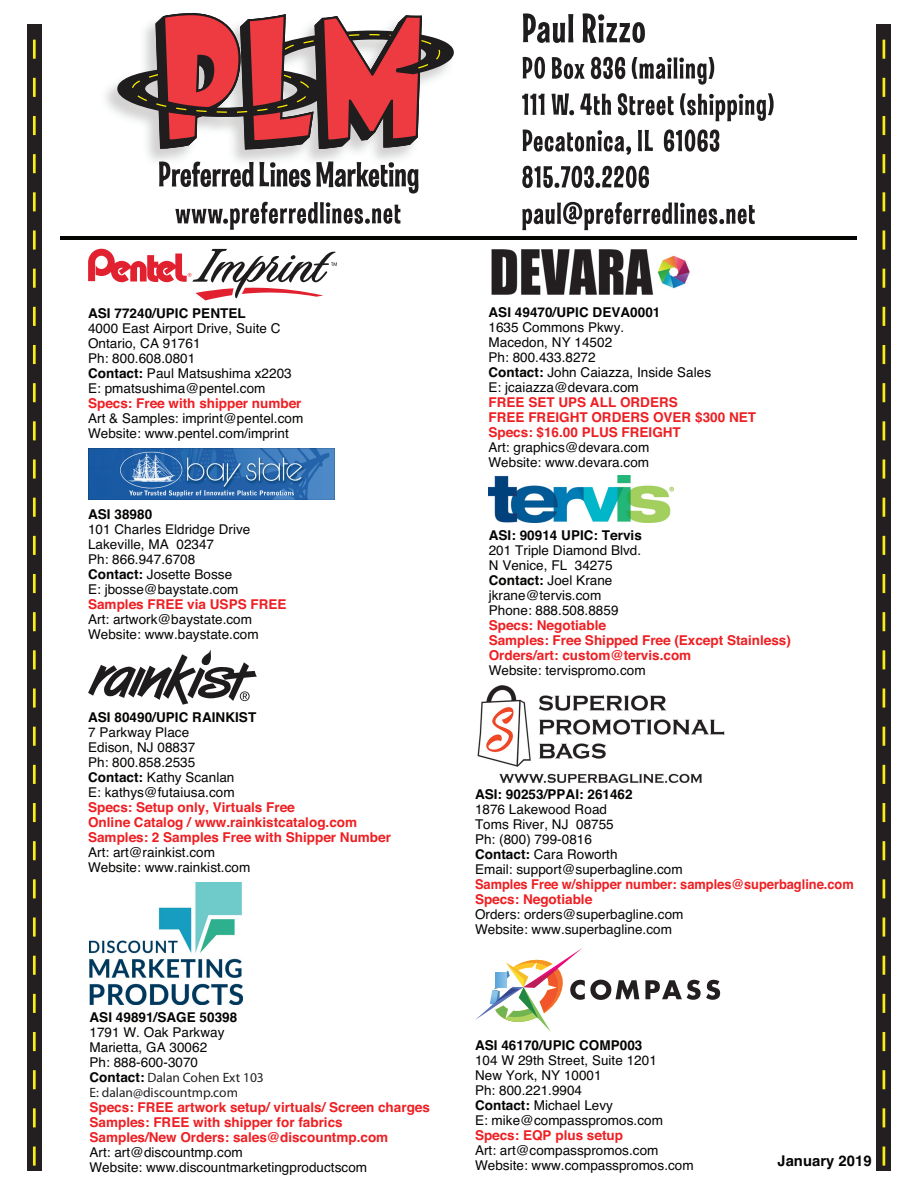
<style>
.page{position:relative;width:918px;height:1188px;background:#fff}
.page>*{position:absolute;margin:0;border:0;box-sizing:border-box;transform-origin:0 0}
.t1{font:700 14.7px "Helvetica";letter-spacing:.005em;color:#040503}
.t2{font:13.5px/15px "Helvetica";color:#040503}
.t3{font:700 13.5px/15px "Helvetica";color:#ee1f23}
.t4{font:700 13.5px "Helvetica";color:#040503}
.t5{font:700 13.5px/15px "Helvetica";color:#ee1f23;scale:.95 1}
.t6{font:13.5px/15px "Myriad Pro";color:#231f20}
.s1{font-weight:700}
.s2{font-family:"Helvetica";font-weight:700;color:#040503}
</style>
<div class="page">
<img style="left:477px;top:685px;width:248px;height:99px">
<img style="left:90px;top:882px;width:153px;height:122px">
<hr style="left:61px;top:237px;width:796px;height:3px;background:#040503">
<div style="left:27px;top:24px;width:14px;height:1146px;background:#231f20"></div>
<hr style="left:33px;top:1146px;width:3px;height:19px;background:#f9ee14">
<hr style="left:33px;top:1108px;width:3px;height:19px;background:#f9ee14">
<hr style="left:33px;top:1070px;width:3px;height:19px;background:#f9ee14">
<hr style="left:33px;top:1032px;width:3px;height:19px;background:#f9ee14">
<hr style="left:33px;top:994px;width:3px;height:19px;background:#f9ee14">
<hr style="left:33px;top:955px;width:3px;height:20px;background:#f9ee14">
<hr style="left:33px;top:917px;width:3px;height:19px;background:#f9ee14">
<hr style="left:33px;top:879px;width:3px;height:19px;background:#f9ee14">
<hr style="left:33px;top:841px;width:3px;height:19px;background:#f9ee14">
<hr style="left:33px;top:803px;width:3px;height:19px;background:#f9ee14">
<hr style="left:33px;top:765px;width:3px;height:19px;background:#f9ee14">
<hr style="left:33px;top:726px;width:3px;height:20px;background:#f9ee14">
<hr style="left:33px;top:688px;width:3px;height:19px;background:#f9ee14">
<hr style="left:33px;top:650px;width:3px;height:19px;background:#f9ee14">
<hr style="left:33px;top:612px;width:3px;height:19px;background:#f9ee14">
<hr style="left:33px;top:574px;width:3px;height:19px;background:#f9ee14">
<hr style="left:33px;top:536px;width:3px;height:19px;background:#f9ee14">
<hr style="left:33px;top:498px;width:3px;height:19px;background:#f9ee14">
<hr style="left:33px;top:459px;width:3px;height:19px;background:#f9ee14">
<hr style="left:33px;top:421px;width:3px;height:19px;background:#f9ee14">
<hr style="left:33px;top:383px;width:3px;height:19px;background:#f9ee14">
<hr style="left:33px;top:345px;width:3px;height:19px;background:#f9ee14">
<hr style="left:33px;top:307px;width:3px;height:19px;background:#f9ee14">
<hr style="left:33px;top:269px;width:3px;height:19px;background:#f9ee14">
<hr style="left:33px;top:230px;width:3px;height:19px;background:#f9ee14">
<hr style="left:33px;top:192px;width:3px;height:19px;background:#f9ee14">
<hr style="left:33px;top:154px;width:3px;height:19px;background:#f9ee14">
<hr style="left:33px;top:116px;width:3px;height:19px;background:#f9ee14">
<hr style="left:33px;top:78px;width:3px;height:19px;background:#f9ee14">
<hr style="left:33px;top:40px;width:3px;height:19px;background:#f9ee14">
<div style="left:877px;top:24px;width:14px;height:1146px;background:#231f20"></div>
<svg style="left:883px;top:1146px;width:2px;height:19px"></svg>
<svg style="left:883px;top:1108px;width:2px;height:19px"></svg>
<svg style="left:883px;top:1070px;width:2px;height:19px"></svg>
<svg style="left:883px;top:1032px;width:2px;height:19px"></svg>
<svg style="left:883px;top:994px;width:2px;height:19px"></svg>
<hr style="left:883px;top:955px;width:2px;height:20px;background:#f9ee14">
<svg style="left:883px;top:917px;width:2px;height:19px"></svg>
<svg style="left:883px;top:879px;width:2px;height:19px"></svg>
<svg style="left:883px;top:841px;width:2px;height:19px"></svg>
<svg style="left:883px;top:803px;width:2px;height:19px"></svg>
<svg style="left:883px;top:765px;width:2px;height:19px"></svg>
<hr style="left:883px;top:726px;width:2px;height:20px;background:#f9ee14">
<svg style="left:883px;top:688px;width:2px;height:19px"></svg>
<svg style="left:883px;top:650px;width:2px;height:19px"></svg>
<svg style="left:883px;top:612px;width:2px;height:19px"></svg>
<svg style="left:883px;top:574px;width:2px;height:19px"></svg>
<svg style="left:883px;top:536px;width:2px;height:19px"></svg>
<svg style="left:883px;top:498px;width:2px;height:19px"></svg>
<svg style="left:883px;top:459px;width:2px;height:19px"></svg>
<svg style="left:883px;top:421px;width:2px;height:19px"></svg>
<svg style="left:883px;top:383px;width:2px;height:19px"></svg>
<svg style="left:883px;top:345px;width:2px;height:19px"></svg>
<svg style="left:883px;top:307px;width:2px;height:19px"></svg>
<svg style="left:883px;top:269px;width:2px;height:19px"></svg>
<svg style="left:883px;top:230px;width:2px;height:19px"></svg>
<svg style="left:883px;top:192px;width:2px;height:19px"></svg>
<svg style="left:883px;top:154px;width:2px;height:19px"></svg>
<svg style="left:883px;top:116px;width:2px;height:19px"></svg>
<svg style="left:883px;top:78px;width:2px;height:19px"></svg>
<svg style="left:883px;top:40px;width:2px;height:19px"></svg>
<svg style="left:88px;top:249px;width:249px;height:51px"></svg>
<svg style="left:88px;top:649px;width:169px;height:55px"></svg>
<img style="left:491px;top:249px;width:199px;height:46px">
<img style="left:88px;top:448px;width:246px;height:52px">
<img style="left:489px;top:475px;width:184px;height:47px">
<svg style="left:475px;top:948px;width:164px;height:84px"></svg>
<svg style="left:645px;top:980px;width:75px;height:20px"></svg>
<svg style="left:159px;top:161px;width:260px;height:32px"></svg>
<svg style="left:106px;top:13px;width:348px;height:137px"></svg>
<svg style="left:175px;top:202px;width:143px;height:28px"></svg>
<svg style="left:320px;top:202px;width:4px;height:21px"></svg>
<svg style="left:326px;top:202px;width:75px;height:22px"></svg>
<svg style="left:523px;top:13px;width:42px;height:30px"></svg>
<div style="left:568px;top:14px;width:5px;height:28px;background:#201d1e"></div>
<svg style="left:583px;top:13px;width:62px;height:30px"></svg>
<svg style="left:523px;top:56px;width:22px;height:23px"></svg>
<svg style="left:552px;top:57px;width:33px;height:22px"></svg>
<svg style="left:591px;top:57px;width:34px;height:22px"></svg>
<svg style="left:632px;top:57px;width:40px;height:22px"></svg>
<hr style="left:674px;top:57px;width:3px;height:22px;background:#201d1e">
<svg style="left:679px;top:57px;width:35px;height:28px"></svg>
<svg style="left:522px;top:94px;width:23px;height:21px"></svg>
<svg style="left:552px;top:93px;width:22px;height:22px"></svg>
<svg style="left:580px;top:93px;width:31px;height:22px"></svg>
<svg style="left:618px;top:93px;width:56px;height:22px"></svg>
<svg style="left:680px;top:93px;width:94px;height:28px"></svg>
<svg style="left:523px;top:129px;width:108px;height:26px"></svg>
<svg style="left:638px;top:130px;width:4px;height:21px"></svg>
<svg style="left:645px;top:130px;width:8px;height:21px"></svg>
<svg style="left:664px;top:129px;width:55px;height:23px"></svg>
<svg style="left:522px;top:166px;width:127px;height:22px"></svg>
<svg style="left:522px;top:209px;width:33px;height:21px"></svg>
<svg style="left:557px;top:203px;width:4px;height:21px"></svg>
<svg style="left:563px;top:202px;width:109px;height:28px"></svg>
<svg style="left:674px;top:203px;width:4px;height:21px"></svg>
<svg style="left:680px;top:203px;width:75px;height:21px"></svg>
<p class="t4" style="left:88px;top:308px;width:159px">ASI 77240/UPIC PENTEL</p>
<p class="t2" style="left:88px;top:322px;width:205px">4000 East Airport Drive, Suite C<br>Ontario, CA 91761<br>Ph: 800.608.0801<br><span class="s1">Contact:</span> Paul Matsushima x2203<br>E: pmatsushima@pentel.com</p>
<p class="t3" style="left:88px;top:397px;width:215px">Specs: Free with shipper number</p>
<p class="t2" style="left:88px;top:412px;width:217px">Art &amp; Samples: imprint@pentel.com<br>Website: www.pentel.com/imprint</p>
<p class="t4" style="left:88px;top:509px;width:66px">ASI 38980</p>
<p class="t2" style="left:88px;top:523px;width:164px">101 Charles Eldridge Drive<br>Lakeville, MA 02347<br>Ph: 866.947.6708<br><span class="s1">Contact:</span> Josette Bosse<br>E: jbosse@baystate.com</p>
<p class="t3" style="left:88px;top:598px;width:200px">Samples FREE via USPS FREE</p>
<p class="t2" style="left:88px;top:613px;width:172px">Art: artwork@baystate.com<br>Website: www.baystate.com</p>
<p class="t4" style="left:88px;top:712px;width:170px">ASI 80490/UPIC RAINKIST</p>
<p class="t2" style="left:88px;top:726px;width:148px">7 Parkway Place<br>Edison, NJ 08837<br>Ph: 800.858.2535<br><span class="s1">Contact:</span> Kathy Scanlan<br>E: kathys@futaiusa.com</p>
<p class="t3" style="left:88px;top:801px;width:304px">Specs: Setup only, Virtuals Free<br>Online Catalog / www.rainkistcatalog.com<br>Samples: 2 Samples Free with Shipper Number</p>
<p class="t2" style="left:88px;top:846px;width:164px">Art: art@rainkist.com<br>Website: www.rainkist.com</p>
<p class="t4" style="left:90px;top:1012px;width:149px">ASI 49891/SAGE 50398</p>
<p class="t2" style="left:90px;top:1026px;width:137px">1791 W. Oak Parkway<br>Marietta, GA 30062<br>Ph: 888-600-3070</p>
<p class="t6" style="left:90px;top:1070px;width:176px"><span class="s2">Contact:</span> Dalan Cohen Ext 103<br>E: dalan@discountmp.com</p>
<p class="t3" style="left:90px;top:1101px;width:342px">Specs: FREE artwork setup/ virtuals/ Screen charges<br>Samples: FREE with shipper for fabrics<br>Samples/New Orders: sales@discountmp.com</p>
<p class="t2" style="left:90px;top:1146px;width:279px">Art: art@discountmp.com<br>Website: www.discountmarketingproductscom</p>
<p class="t4" style="left:489px;top:307px;width:173px">ASI 49470/UPIC DEVA0001</p>
<p class="t2" style="left:489px;top:321px;width:224px">1635 Commons Pkwy.<br>Macedon, NY 14502<br>Ph: 800.433.8272<br><span class="s1">Contact:</span> John Caiazza, Inside Sales<br>E: jcaiazza@devara.com</p>
<p class="t3" style="left:489px;top:396px;width:269px">FREE SET UPS ALL ORDERS<br>FREE FREIGHT ORDERS OVER $300 NET<br>Specs: $16.00 PLUS FREIGHT</p>
<p class="t2" style="left:489px;top:441px;width:162px">Art: graphics@devara.com<br>Website: www.devara.com</p>
<p class="t4" style="left:489px;top:530px;width:155px">ASI: 90914 UPIC: Tervis</p>
<p class="t2" style="left:489px;top:544px;width:154px">201 Triple Diamond Blvd.<br>N Venice, FL 34275<br><span class="s1">Contact:</span> Joel Krane jkrane@tervis.com<br>Phone: 888.508.8859</p>
<p class="t3" style="left:489px;top:619px;width:304px">Specs: Negotiable<br>Samples: Free Shipped Free (Except Stainless)<br>Orders/art: custom@tervis.com</p>
<p class="t2" style="left:489px;top:664px;width:158px">Website: tervispromo.com</p>
<p class="t4" style="left:475px;top:789px;width:159px">ASI: 90253/PPAI: 261462</p>
<p class="t2" style="left:475px;top:802px;width:209px">1876 Lakewood Road<br>Toms River, NJ 08755<br>Ph: (800) 799-0816<br><span class="s1">Contact:</span> Cara Roworth<br>Email: support@superbagline.com</p>
<p class="t5" style="left:475px;top:877px;width:400px">Samples Free w/shipper number: samples@superbagline.com<br>Specs: Negotiable</p>
<p class="t2" style="left:475px;top:907px;width:210px">Orders: orders@superbagline.com<br>Website: www.superbagline.com</p>
<p class="t4" style="left:475px;top:1040px;width:169px">ASI 46170/UPIC COMP003</p>
<p class="t2" style="left:475px;top:1054px;width:189px">104 W 29th Street, Suite 1201<br>New York, NY 10001<br>Ph: 800.221.9904<br><span class="s1">Contact:</span> Michael Levy<br>E: mike@compasspromos.com</p>
<p class="t3" style="left:475px;top:1129px;width:150px">Specs: EQP plus setup</p>
<p class="t2" style="left:475px;top:1144px;width:220px">Art: art@compasspromos.com<br>Website: www.compasspromos.com</p>
<p class="t1" style="left:777px;top:1156px;width:96px">January 2019</p>
</div>
